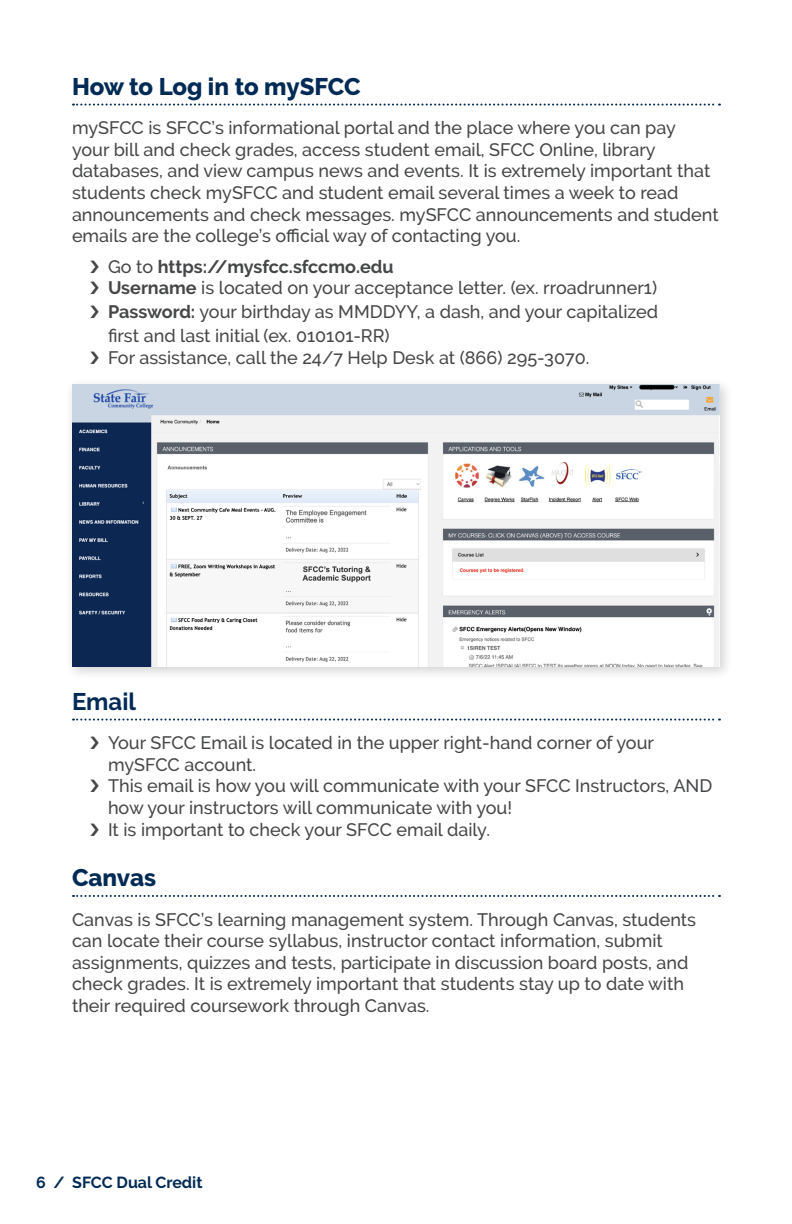
<style>
.page{position:relative;width:792px;height:1224px;background:#fff}
.page>*{position:absolute;margin:0;border:0;box-sizing:border-box;transform-origin:0 0}
.subheads{font:800 24px "Raleway";letter-spacing:-.005em;color:#002a56}
.subheads-2{font:700 24px "Raleway";color:#002a56}
.t1{font:500 18px/21.6px "Raleway";color:#454647}
.t2{font:700 18px "Raleway";color:#454647}
.t3{font:700 16px "Raleway";color:#002a56}
.s1{font-weight:500}
.s2{font-weight:700}
</style>
<div class="page">
<svg style="left:73px;top:104px;width:647px;height:2px"></svg>
<svg style="left:73px;top:719px;width:647px;height:2px"></svg>
<svg style="left:73px;top:895px;width:647px;height:2px"></svg>
<div style="left:65px;top:377px;width:669px;height:303px;background:#231f20;opacity:.2"></div>
<img style="left:72px;top:384px;width:648px;height:283px">
<p class="subheads" style="left:72px;top:72px;width:290px">How to Log in to mySFCC</p>
<p class="t1" style="left:72px;top:117px;width:648px">mySFCC is SFCC’s informational portal and the place where you can pay<br>your bill and check grades, access student email, SFCC Online, library databases, and view campus news and events. It is extremely important that students check mySFCC and student email several times a week to read announcements and check messages. mySFCC announcements and student emails are the college’s official way of contacting you.</p>
<p class="t2" style="left:108px;top:256px;width:287px"><span class="s1">Go to</span> https://mysfcc.sfccmo.edu</p>
<p class="t1" style="left:108px;top:277px;width:551px"><span class="s2">Username</span> is located on your acceptance letter. (ex. rroadrunner1)</p>
<p class="t1" style="left:108px;top:300px;width:552px;line-height:24px"><span class="s2">Password:</span> your birthday as MMDDYY, a dash, and your capitalized first and last initial (ex. 010101-RR)</p>
<p class="t1" style="left:108px;top:347px;width:483px">For assistance, call the 24/7 Help Desk at (866) 295-3070.</p>
<p class="subheads-2" style="left:72px;top:687px;width:66px">Email</p>
<p class="t1" style="left:108px;top:732px;width:548px">Your SFCC Email is located in the upper right-hand corner of your mySFCC account.</p>
<p class="t1" style="left:108px;top:775px;width:606px">This email is how you will communicate with your SFCC Instructors, AND how your instructors will communicate with you!</p>
<p class="t1" style="left:108px;top:818px;width:383px">It is important to check your SFCC email daily.</p>
<p class="subheads" style="left:72px;top:864px;width:86px">Canvas</p>
<p class="t1" style="left:72px;top:908px;width:626px">Canvas is SFCC’s learning management system. Through Canvas, students can locate their course syllabus, instructor contact information, submit assignments, quizzes and tests, participate in discussion board posts, and check grades. It is extremely important that students stay up to date with their required coursework through Canvas.</p>
<p class="t3" style="left:36px;top:1173px;width:168px">6 / SFCC Dual Credit</p>
</div>
